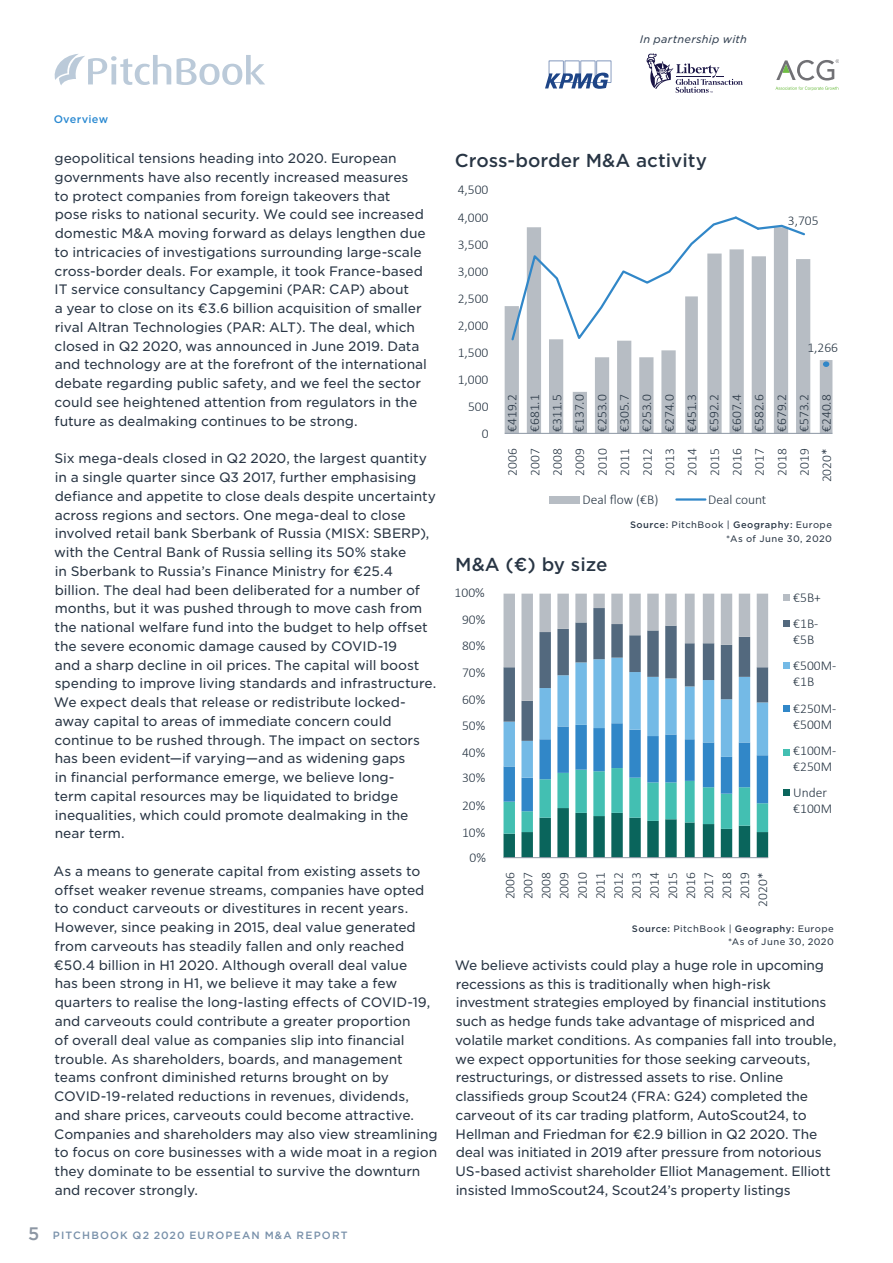
<style>
.page{position:relative;width:893px;height:1263px;background:#fff}
.page>*{position:absolute;margin:0;border:0;box-sizing:border-box;transform-origin:0 0}
.t1{font:500 18px "Gotham S Sm";color:#283544}
.t2{font:300 13.5px/22.5px "Calibri";color:#283644}
.t3{font:13.2px/18.8px "Gotham S Sm";letter-spacing:-.01em;color:#283544}
.t4{font:500 10.5px "Gotham";letter-spacing:.11em;color:#7991aa}
.t5{font:italic 10.5px "Gotham S Sm";letter-spacing:.02em;color:#334152}
.t6{font:500 10.5px "Gotham S Sm";letter-spacing:.02em;color:#2888d1}
.t7{font:9px/13.5px "Gotham S Sm";letter-spacing:.05em;color:#283544;text-align:right}
.s1{font-size:18px;color:#8c96a3}
.s2{font-weight:500}
</style>
<div class="page">
<svg style="left:545px;top:61px;width:66px;height:28px"></svg>
<svg style="left:776px;top:59px;width:63px;height:22px"></svg>
<svg style="left:775px;top:87px;width:63px;height:4px"></svg>
<svg style="left:646px;top:53px;width:97px;height:40px"></svg>
<svg style="left:503px;top:594px;width:265px;height:263px"></svg>
<hr style="left:503px;top:857px;width:265px;height:1px;background:#8c96a3">
<svg style="left:784px;top:595px;width:6px;height:6px"></svg>
<svg style="left:784px;top:620px;width:6px;height:6px"></svg>
<svg style="left:784px;top:662px;width:6px;height:6px"></svg>
<svg style="left:784px;top:706px;width:6px;height:6px"></svg>
<svg style="left:784px;top:749px;width:6px;height:6px"></svg>
<svg style="left:784px;top:790px;width:6px;height:6px"></svg>
<svg style="left:505px;top:259px;width:327px;height:174px;fill:#b7bdc4"></svg>
<svg style="left:510px;top:216px;width:297px;height:127px"></svg>
<svg style="left:823px;top:361px;width:6px;height:6px"></svg>
<div style="left:550px;top:496px;width:30px;height:8px;background:#b7bdc4"></div>
<hr style="left:676px;top:498px;width:29px;height:3px;background:#3187c8">
<hr style="left:505px;top:433px;width:327px;height:1px;background:#8c96a3">
<svg style="left:54px;top:54px;width:211px;height:31px"></svg>
<p class="t5" style="left:640px;top:32px;width:109px">In partnership with</p>
<p class="t6" style="left:54px;top:112px;width:56px">Overview</p>
<p class="t3" style="left:55px;top:149px;width:374px">geopolitical tensions heading into 2020. European governments have also recently increased measures<br>to protect companies from foreign takeovers that<br>pose risks to national security. We could see increased domestic M&amp;A moving forward as delays lengthen due to intricacies of investigations surrounding large-scale cross-border deals. For example, it took France-based IT service consultancy Capgemini (PAR: CAP) about<br>a year to close on its €3.6 billion acquisition of smaller rival Altran Technologies (PAR: ALT). The deal, which closed in Q2 2020, was announced in June 2019. Data and technology are at the forefront of the international debate regarding public safety, and we feel the sector could see heightened attention from regulators in the future as dealmaking continues to be strong.</p>
<p class="t3" style="left:54px;top:449px;width:384px">Six mega-deals closed in Q2 2020, the largest quantity in a single quarter since Q3 2017, further emphasising defiance and appetite to close deals despite uncertainty across regions and sectors. One mega-deal to close involved retail bank Sberbank of Russia (MISX: SBERP), with the Central Bank of Russia selling its 50% stake<br>in Sberbank to Russia’s Finance Ministry for €25.4 billion. The deal had been deliberated for a number of months, but it was pushed through to move cash from the national welfare fund into the budget to help offset the severe economic damage caused by COVID-19<br>and a sharp decline in oil prices. The capital will boost spending to improve living standards and infrastructure.<br>We expect deals that release or redistribute locked&shy;away capital to areas of immediate concern could continue to be rushed through. The impact on sectors has been evident—if varying—and as widening gaps<br>in financial performance emerge, we believe long-<br>term capital resources may be liquidated to bridge inequalities, which could promote dealmaking in the near term.</p>
<p class="t3" style="left:53px;top:861px;width:386px">As a means to generate capital from existing assets to offset weaker revenue streams, companies have opted to conduct carveouts or divestitures in recent years.<br>However, since peaking in 2015, deal value generated from carveouts has steadily fallen and only reached €50.4 billion in H1 2020. Although overall deal value<br>has been strong in H1, we believe it may take a few quarters to realise the long-lasting effects of COVID-19, and carveouts could contribute a greater proportion<br>of overall deal value as companies slip into financial trouble. As shareholders, boards, and management teams confront diminished returns brought on by COVID-19-related reductions in revenues, dividends,<br>and share prices, carveouts could become attractive.<br>Companies and shareholders may also view streamlining to focus on core businesses with a wide moat in a region they dominate to be essential to survive the downturn and recover strongly.</p>
<p class="t4" style="left:28px;top:1230px;width:321px"><span class="s1">5</span> PITCHBOOK Q2 2020 EUROPEAN M&amp;A REPORT</p>
<h1 class="t1" style="left:455px;top:148px;width:254px">Cross-border M&amp;A activity</h1>
<p class="t2" style="left:458px;top:178px;width:32px">4,500</p>
<p class="t2" style="left:458px;top:206px;width:32px">4,000</p>
<p class="t2" style="left:458px;top:234px;width:32px">3,500</p>
<p class="t2" style="left:458px;top:260px;width:32px">3,000</p>
<p class="t2" style="left:458px;top:287px;width:32px">2,500</p>
<p class="t2" style="left:458px;top:314px;width:32px">2,000</p>
<p class="t2" style="left:458px;top:341px;width:32px">1,500</p>
<p class="t2" style="left:458px;top:368px;width:32px">1,000</p>
<p class="t2" style="left:468px;top:395px;width:22px">500</p>
<p class="t2" style="left:482px;top:422px;width:8px">0</p>
<p class="t2" style="left:788px;top:209px;width:32px">3,705</p>
<p class="t2" style="left:807px;top:336px;width:32px">1,266</p>
<p class="t2" style="left:501px;top:432px;width:39px;text-align:justify;rotate:-90deg">€419.2 €681.1 €311.5 €137.0 €253.0 €305.7 €253.0 €274.0 €451.3 €592.2 €607.4 €582.6 €679.2 €573.2 €240.8</p>
<p class="t2" style="left:501px;top:482px;width:36px;text-align:center;rotate:-90deg">2006<br>2007<br>2008<br>2009<br>2010<br>2011<br>2012<br>2013<br>2014<br>2015<br>2016<br>2017<br>2018<br>2019<br>2020*</p>
<p class="t2" style="left:582px;top:488px;width:77px">Deal flow (€B)</p>
<p class="t2" style="left:708px;top:488px;width:60px">Deal count</p>
<p class="t7" style="left:630px;top:518px;width:203px"><span class="s2">Source:</span> PitchBook | <span class="s2">Geography:</span> Europe *As of June 30, 2020</p>
<h1 class="t1" style="left:455px;top:552px;width:154px">M&amp;A (€) by size</h1>
<p class="t2" style="left:455px;top:581px;width:32px">100%</p>
<p class="t2" style="left:462px;top:608px;width:25px">90%</p>
<p class="t2" style="left:462px;top:634px;width:25px">80%</p>
<p class="t2" style="left:462px;top:661px;width:25px">70%</p>
<p class="t2" style="left:462px;top:688px;width:25px">60%</p>
<p class="t2" style="left:462px;top:714px;width:25px">50%</p>
<p class="t2" style="left:462px;top:741px;width:25px">40%</p>
<p class="t2" style="left:462px;top:767px;width:25px">30%</p>
<p class="t2" style="left:462px;top:794px;width:25px">20%</p>
<p class="t2" style="left:462px;top:821px;width:25px">10%</p>
<p class="t2" style="left:470px;top:847px;width:18px">0%</p>
<p class="t2" style="left:501px;top:907px;width:36px;line-height:18px;text-align:center;rotate:-90deg">2006<br>2007<br>2008<br>2009<br>2010<br>2011<br>2012<br>2013<br>2014<br>2015<br>2016<br>2017<br>2018<br>2019<br>2020*</p>
<p class="t2" style="left:793px;top:585px;width:29px;line-height:25.5px">€5B+ €1B-</p>
<p class="t2" style="left:793px;top:626px;width:44px;line-height:25.8px">€5B €500M-</p>
<p class="t2" style="left:793px;top:667px;width:44px;line-height:27.3px">€1B €250M-</p>
<p class="t2" style="left:793px;top:712px;width:44px;line-height:25.8px">€500M €100M-</p>
<p class="t2" style="left:793px;top:754px;width:40px;line-height:25.8px">€250M<br>Under</p>
<p class="t2" style="left:793px;top:797px;width:40px">€100M</p>
<p class="t7" style="left:632px;top:922px;width:203px"><span class="s2">Source:</span> PitchBook | <span class="s2">Geography:</span> Europe *As of June 30, 2020</p>
<p class="t3" style="left:455px;top:955px;width:383px">We believe activists could play a huge role in upcoming recessions as this is traditionally when high-risk investment strategies employed by financial institutions such as hedge funds take advantage of mispriced and volatile market conditions. As companies fall into trouble, we expect opportunities for those seeking carveouts, restructurings, or distressed assets to rise. Online classifieds group Scout24 (FRA: G24) completed the carveout of its car trading platform, AutoScout24, to Hellman and Friedman for €2.9 billion in Q2 2020. The deal was initiated in 2019 after pressure from notorious US-based activist shareholder Elliot Management. Elliott insisted ImmoScout24, Scout24’s property listings</p>
</div>
